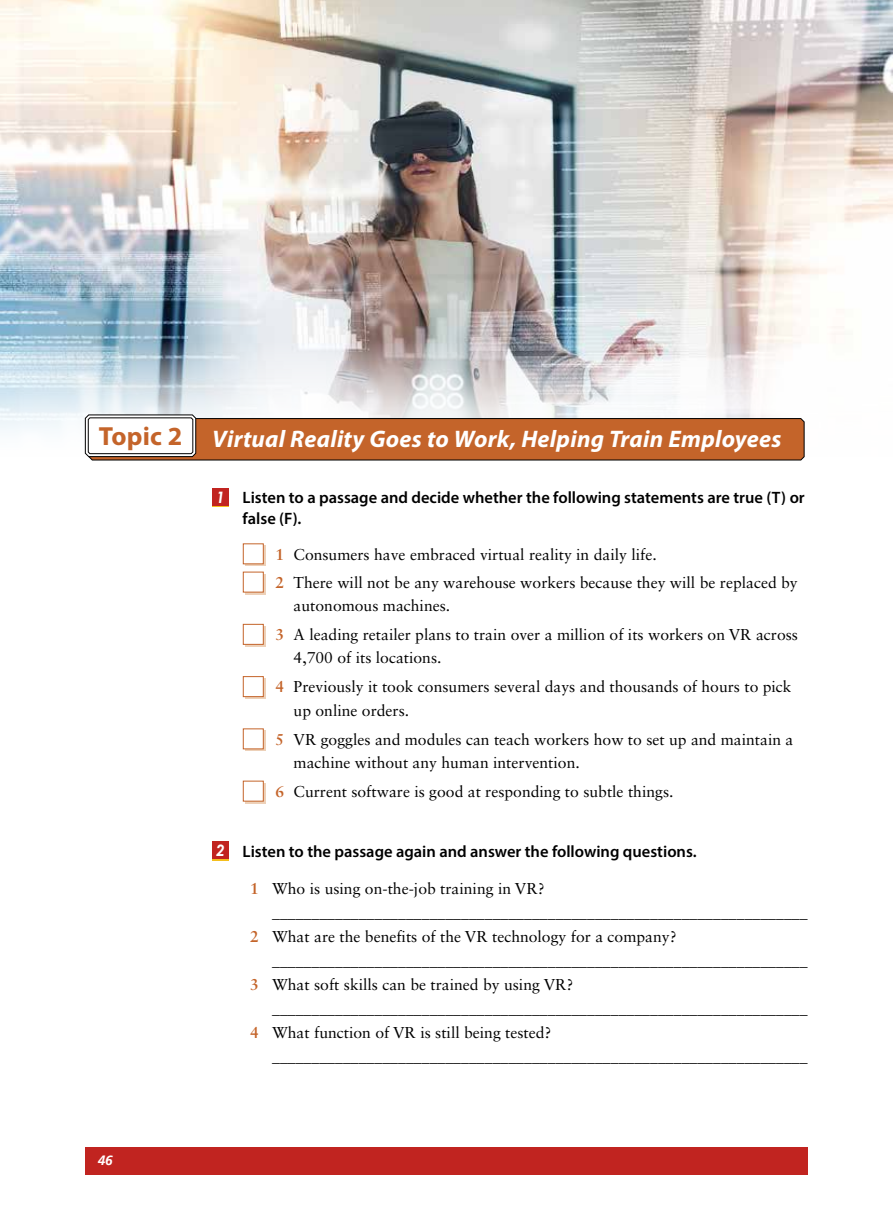
<style>
.page{position:relative;width:893px;height:1212px;background:#fff}
.page>*{position:absolute;margin:0;border:0;box-sizing:border-box;transform-origin:0 0}
.t1{font:italic 700 24px "Myriad Pro";letter-spacing:.01em;color:#fff}
.t2{font:600 16.5px/21.3px "Myriad Pro";color:#000}
.t3{font:15.75px/29px "Sabon LT Std";color:#000}
.t4{font:italic 700 13.5px "Frutiger LT";color:#fff}
.s1{font-style:normal;font-size:26.25px;color:#c4642a}
.s2{font-family:"Century Gothic";font-weight:700;font-style:italic;font-size:15.75px;color:#fff}
.s3{font-weight:700;color:#c4642a}
</style>
<div class="page">
<img style="left:0;top:0;width:893px;height:507px">
<svg style="left:85px;top:414px;width:720px;height:47px"></svg>
<div style="left:213px;top:490px;width:16px;height:17px;background:#c12420"></div>
<div style="left:213px;top:488px;width:16px;height:17px;background:#c12420"></div>
<svg style="left:245px;top:545px;width:20px;height:21px"></svg>
<div style="left:243px;top:544px;width:20px;height:20px;background:#fff"></div>
<svg style="left:245px;top:574px;width:20px;height:20px"></svg>
<div style="left:243px;top:572px;width:20px;height:20px;background:#fff"></div>
<div style="left:245px;top:626px;width:20px;height:20px;background:#cb7845"></div>
<div style="left:243px;top:624px;width:20px;height:20px;background:#fff;border:1px solid #c4642a"></div>
<svg style="left:245px;top:678px;width:20px;height:21px"></svg>
<div style="left:243px;top:676px;width:20px;height:21px;background:#fff;border:1px solid #c4642a"></div>
<svg style="left:245px;top:730px;width:20px;height:21px"></svg>
<div style="left:243px;top:729px;width:20px;height:20px;background:#fff"></div>
<svg style="left:245px;top:783px;width:20px;height:20px"></svg>
<div style="left:243px;top:781px;width:20px;height:20px;background:#fff"></div>
<div style="left:213px;top:843px;width:16px;height:17px;background:#f4bf1e"></div>
<div style="left:213px;top:841px;width:16px;height:18px;background:#c12420"></div>
<div style="left:85px;top:1147px;width:723px;height:27px;background:#c12420"></div>
<h1 class="t1" style="left:99px;top:423px;width:684px"><span class="s1">Topic 2</span> Virtual Reality Goes to Work, Helping Train Employees</h1>
<p class="t2" style="left:243px;top:486px;width:564px;text-indent:-26px"><span class="s2">1</span> Listen to a passage and decide whether the following statements are true (T) or false (F).</p>
<p class="t3" style="left:276px;top:540px;width:524px;line-height:28.2px"><span class="s3">1</span> Consumers have embraced virtual reality in daily life.<br><span class="s3">2</span> There will not be any warehouse workers because they will be replaced by</p>
<p class="t3" style="left:276px;top:591px;width:524px;text-indent:18px">autonomous machines.<br><span class="s3">3</span> A leading retailer plans to train over a million of its workers on VR across</p>
<p class="t3" style="left:276px;top:643px;width:518px;text-indent:18px">4,700 of its locations.<br><span class="s3">4</span> Previously it took consumers several days and thousands of hours to pick</p>
<p class="t3" style="left:276px;top:696px;width:519px;text-indent:18px">up online orders.<br><span class="s3">5</span> VR goggles and modules can teach workers how to set up and maintain a</p>
<p class="t3" style="left:276px;top:748px;width:399px;text-indent:18px">machine without any human intervention.<br><span class="s3">6</span> Current software is good at responding to subtle things.</p>
<p class="t4" style="left:98px;top:1152px;width:17px">46</p>
<p class="t2" style="left:216px;top:840px;width:482px"><span class="s2">2</span> Listen to the passage again and answer the following questions.</p>
<p class="t3" style="left:250px;top:874px;width:296px"><span class="s3">1</span> Who is using on-the-job training in VR?</p>
<p class="t3" style="left:272px;top:898px;width:537px">____________________________________________________________________</p>
<p class="t3" style="left:250px;top:922px;width:428px"><span class="s3">2</span> What are the benefits of the VR technology for a company?</p>
<p class="t3" style="left:272px;top:946px;width:537px">____________________________________________________________________</p>
<p class="t3" style="left:250px;top:970px;width:325px"><span class="s3">3</span> What soft skills can be trained by using VR?</p>
<p class="t3" style="left:272px;top:994px;width:537px">____________________________________________________________________</p>
<p class="t3" style="left:250px;top:1018px;width:303px"><span class="s3">4</span> What function of VR is still being tested?</p>
<p class="t3" style="left:272px;top:1042px;width:537px">____________________________________________________________________</p>
</div>
